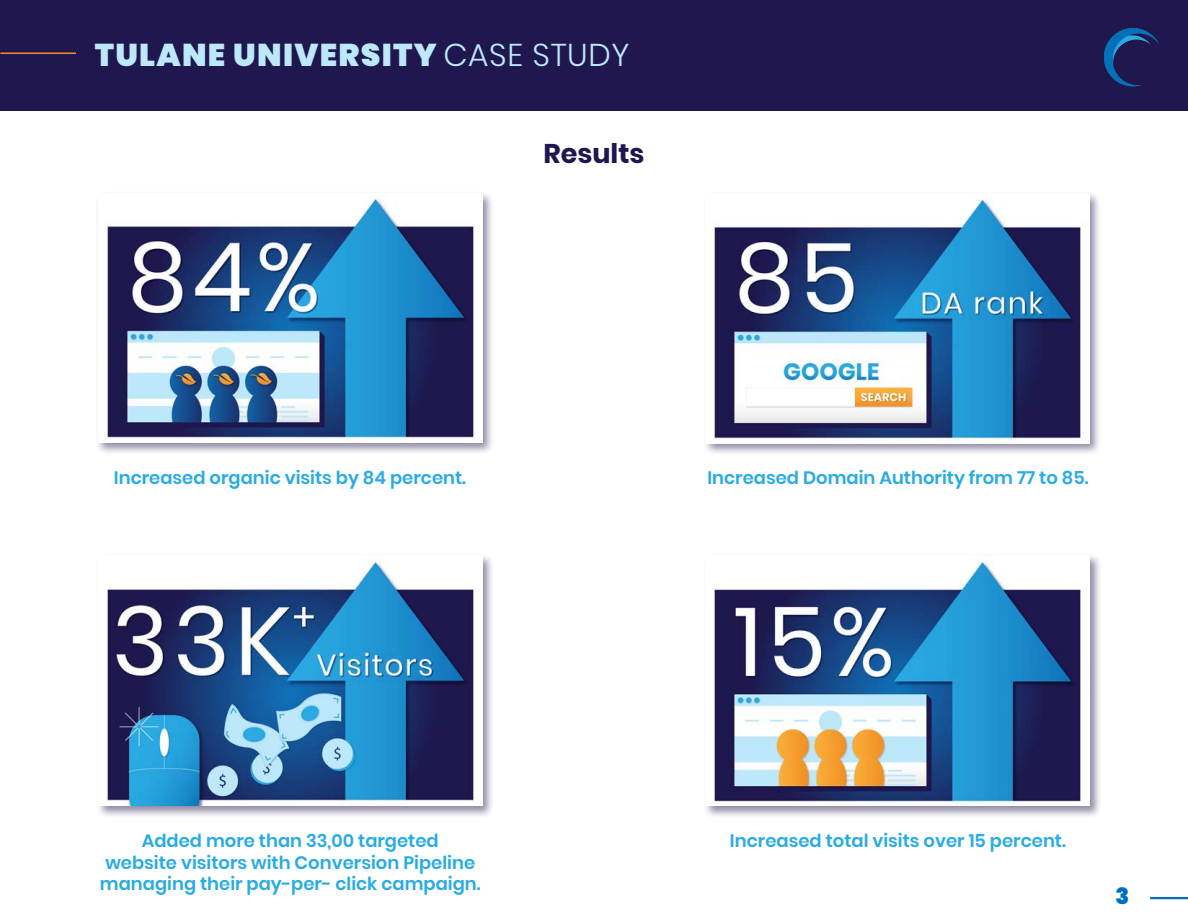
<style>
.page{position:relative;width:1188px;height:918px;background:#fff}
.page>*{position:absolute;margin:0;border:0;box-sizing:border-box;transform-origin:0 0}
.t1{font:900 31.5px "Poppins";letter-spacing:.04em;color:#bde8fa}
.t2{font:700 27px "Poppins";color:#1f174d}
.t3{font:900 22.5px "Poppins";color:#0070bd}
.t4{font:600 18px/21.6px "Poppins";color:#29abe3;text-align:center}
.s1{font-weight:300}
</style>
<div class="page">
<div style="left:0;top:0;width:1188px;height:111px;background:#1f174d"></div>
<img style="left:1104px;top:27px;width:55px;height:60px">
<hr style="left:0;top:52px;width:76px;height:2px;background:#f28f24">
<hr style="left:1150px;top:897px;width:38px;height:2px;background:#0070bd">
<div style="left:96px;top:191px;width:398px;height:264px;background:#1f174d;opacity:.5"></div>
<img style="left:98px;top:194px;width:384px;height:249px">
<div style="left:703px;top:553px;width:399px;height:265px;background:#1f174d;opacity:.5"></div>
<img style="left:706px;top:556px;width:384px;height:250px">
<div style="left:703px;top:191px;width:399px;height:265px;background:#1f174d;opacity:.5"></div>
<img style="left:706px;top:194px;width:384px;height:250px">
<div style="left:96px;top:553px;width:399px;height:265px;background:#1f174d;opacity:.5"></div>
<img style="left:98px;top:556px;width:384px;height:250px">
<h1 class="t1" style="left:95px;top:37px;width:536px">TULANE UNIVERSITY <span class="s1">CASE STUDY</span></h1>
<p class="t2" style="left:544px;top:138px;width:102px">Results</p>
<p class="t4" style="left:114px;top:467px;width:354px">Increased organic visits by 84 percent.</p>
<p class="t4" style="left:707px;top:467px;width:383px">Increased Domain Authority from 77 to 85.</p>
<p class="t4" style="left:100px;top:830px;width:382px">Added more than 33,00 targeted<br>website visitors with Conversion Pipeline managing their pay-per- click campaign.</p>
<p class="t4" style="left:730px;top:830px;width:337px">Increased total visits over 15 percent.</p>
<p class="t3" style="left:1115px;top:883px;width:15px">3</p>
</div>
